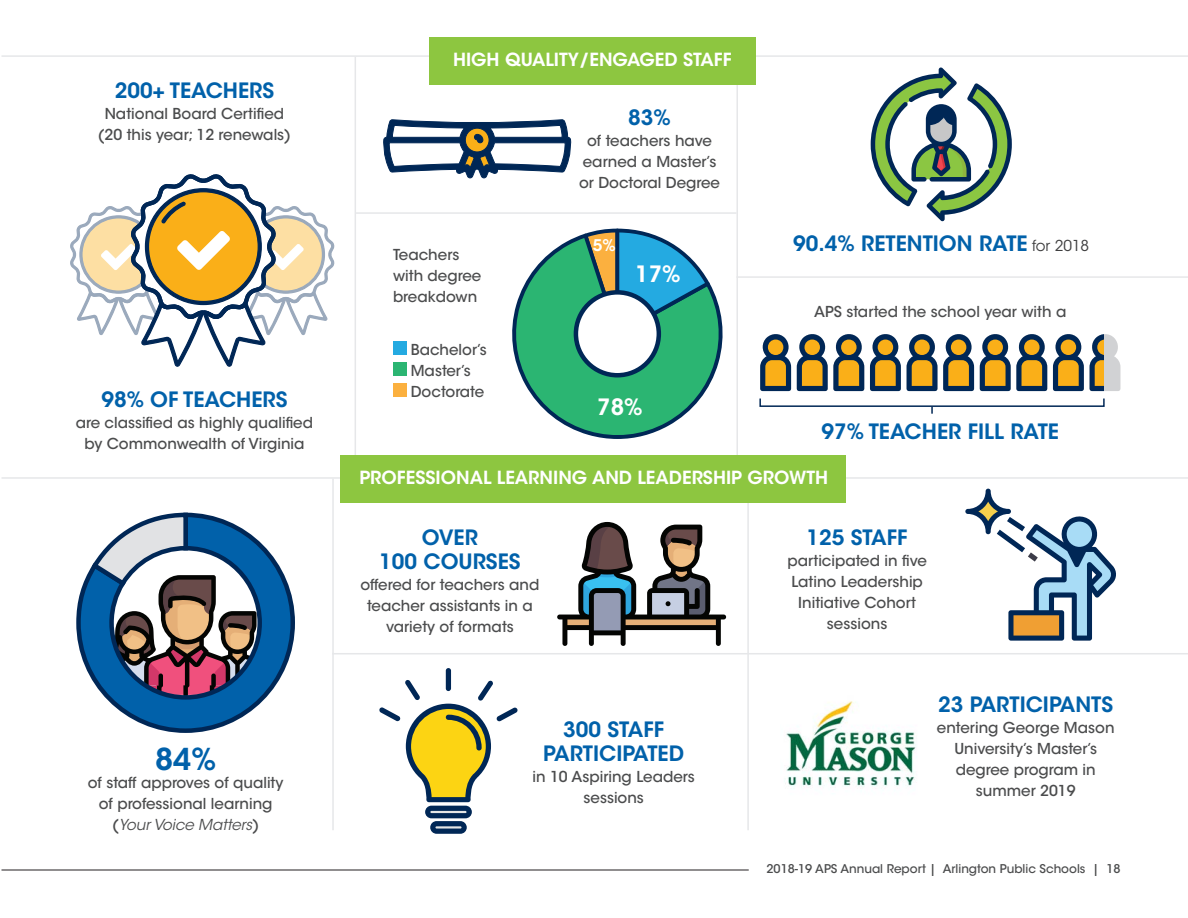
<style>
.page{position:relative;width:1188px;height:918px;background:#fff}
.page>*{position:absolute;margin:0;border:0;box-sizing:border-box;transform-origin:0 0}
.Infographic_Stat{font:600 30px "ITC Avant Garde Std";color:#0161aa}
.Infographic_Stat_-_s{font:600 22.35px "ITC Avant Garde Std";color:#fff}
.Infographic_Stat_-_s-2{font:600 21px/24px "ITC Avant Garde Std";color:#0161aa;text-align:center}
.t1{font:600 18px "ITC Avant Garde Std";color:#fff}
.Infographic_Stat_-_s-3{font:600 15.9px "ITC Avant Garde Std";color:#fff}
.Infographic{font:500 15px/21px "ITC Avant Garde Std";color:#4b4c4d;text-align:center}
.t2{font:500 12px "ITC Avant Garde Std";color:#4b4c4d}
.s1{font-weight:400;font-size:15px;color:#3e3e3f}
.s2{font-weight:400;font-style:italic}
</style>
<div class="page">
<hr style="left:736px;top:57px;width:2px;height:414px;background:#e6e7e9">
<hr style="left:2px;top:55px;width:1186px;height:2px;background:#e6e7e9">
<hr style="left:356px;top:212px;width:380px;height:2px;background:#e6e7e9">
<hr style="left:736px;top:276px;width:452px;height:2px;background:#e6e7e9">
<hr style="left:2px;top:477px;width:1186px;height:2px;background:#e6e7e9">
<hr style="left:355px;top:57px;width:1px;height:403px;background:#e6e7e9">
<hr style="left:332px;top:479px;width:2px;height:351px;background:#e6e7e9">
<hr style="left:747px;top:479px;width:2px;height:351px;background:#e6e7e9">
<hr style="left:332px;top:653px;width:856px;height:1px;background:#e6e7e9">
<div style="left:429px;top:37px;width:327px;height:48px;background:#8dc640"></div>
<div style="left:340px;top:455px;width:505px;height:47px;background:#8dc640"></div>
<svg style="left:76px;top:546px;width:219px;height:187px"></svg>
<svg style="left:89px;top:512px;width:175px;height:185px"></svg>
<svg style="left:871px;top:67px;width:141px;height:154px"></svg>
<div style="left:393px;top:341px;width:13px;height:14px;background:#24aae1"></div>
<div style="left:393px;top:362px;width:13px;height:14px;background:#2bb572"></div>
<div style="left:393px;top:383px;width:13px;height:14px;background:#fbb03f"></div>
<svg style="left:383px;top:119px;width:189px;height:60px"></svg>
<img style="left:784px;top:701px;width:132px;height:86px">
<svg style="left:557px;top:522px;width:169px;height:124px"></svg>
<svg style="left:512px;top:234px;width:211px;height:205px;fill:#2bb572"></svg>
<svg style="left:583px;top:229px;width:127px;height:107px;background:#54a7a8"></svg>
<div style="left:576px;top:292px;width:83px;height:83px;background:#fff;border-radius:50%"></div>
<div style="left:574px;top:290px;width:87px;height:88px;border:4px solid #002756;border-radius:50%"></div>
<svg style="left:70px;top:174px;width:265px;height:193px"></svg>
<svg style="left:760px;top:334px;width:31px;height:57px;background:#877c55"></svg>
<svg style="left:797px;top:334px;width:67px;height:57px"></svg>
<svg style="left:870px;top:334px;width:31px;height:57px;background:#877b55"></svg>
<svg style="left:907px;top:334px;width:30px;height:57px;background:#867a52"></svg>
<svg style="left:943px;top:334px;width:31px;height:57px;background:#877b55"></svg>
<svg style="left:980px;top:334px;width:67px;height:57px"></svg>
<svg style="left:1053px;top:334px;width:31px;height:57px;background:#877b55"></svg>
<svg style="left:1090px;top:334px;width:30px;height:57px;background:#afab9b"></svg>
<div style="left:759px;top:398px;width:346px;height:9px;border:2px solid #002756"></div>
<svg style="left:931px;top:407px;width:2px;height:7px"></svg>
<div style="left:446px;top:668px;width:5px;height:23px;background:#002756;border-radius:3px"></div>
<svg style="left:379px;top:680px;width:139px;height:154px"></svg>
<svg style="left:965px;top:489px;width:151px;height:152px"></svg>
<hr style="left:2px;top:870px;width:747px;height:1px;background:#231f20">
<h2 class="t1" style="left:453px;top:48px;width:280px">HIGH QUALITY/ENGAGED STAFF</h2>
<p class="Infographic_Stat_-_s-2" style="left:115px;top:79px;width:161px">200+ TEACHERS</p>
<p class="Infographic" style="left:98px;top:103px;width:195px">National Board Certified (20 this year; 12 renewals)</p>
<p class="Infographic_Stat_-_s-2" style="left:628px;top:105px;width:44px">83%</p>
<p class="Infographic" style="left:579px;top:130px;width:143px">of teachers have earned a Master’s or Doctoral Degree</p>
<p class="Infographic_Stat_-_s-2" style="left:101px;top:387px;width:188px">98% OF TEACHERS</p>
<p class="Infographic" style="left:76px;top:412px;width:239px">are classified as highly qualified by Commonwealth of Virginia</p>
<p class="Infographic" style="left:393px;top:244px;width:90px;text-align:left">Teachers with degree breakdown</p>
<p class="Infographic" style="left:411px;top:339px;width:78px">Bachelor’s</p>
<p class="Infographic" style="left:411px;top:360px;width:61px">Master’s</p>
<p class="Infographic" style="left:411px;top:381px;width:75px">Doctorate</p>
<p class="Infographic_Stat_-_s-3" style="left:593px;top:235px;width:24px">5%</p>
<p class="Infographic_Stat_-_s" style="left:635px;top:259px;width:47px">17%</p>
<p class="Infographic_Stat_-_s" style="left:597px;top:393px;width:47px">78%</p>
<p class="Infographic_Stat_-_s-2" style="left:793px;top:232px;width:298px">90.4% RETENTION RATE <span class="s1">for 2018</span></p>
<p class="Infographic" style="left:814px;top:301px;width:254px">APS started the school year with a</p>
<p class="Infographic_Stat_-_s-2" style="left:822px;top:419px;width:239px">97% TEACHER FILL RATE</p>
<h2 class="t1" style="left:359px;top:466px;width:470px">PROFESSIONAL LEARNING AND LEADERSHIP GROWTH</h2>
<p class="Infographic_Stat" style="left:155px;top:740px;width:62px">84%</p>
<p class="Infographic" style="left:88px;top:772px;width:197px">of staff approves of quality of professional learning (<span class="s2">Your Voice Matters</span>)</p>
<p class="Infographic_Stat_-_s-2" style="left:379px;top:525px;width:143px">OVER<br>100 COURSES</p>
<p class="Infographic" style="left:360px;top:574px;width:181px">offered for teachers and teacher assistants in a variety of formats</p>
<p class="Infographic_Stat_-_s-2" style="left:543px;top:717px;width:142px">300 STAFF<br>PARTICIPATED</p>
<p class="Infographic" style="left:533px;top:766px;width:164px">in 10 Aspiring Leaders sessions</p>
<p class="Infographic_Stat_-_s-2" style="left:807px;top:526px;width:103px">125 STAFF</p>
<p class="Infographic" style="left:787px;top:551px;width:141px">participated in five<br>Latino Leadership<br>Initiative Cohort sessions</p>
<p class="Infographic_Stat_-_s-2" style="left:938px;top:692px;width:176px">23 PARTICIPANTS</p>
<p class="Infographic" style="left:937px;top:717px;width:179px">entering George Mason<br>University’s Master’s degree program in summer 2019</p>
<p class="t2" style="left:767px;top:861px;width:355px">2018-19 APS Annual Report | Arlington Public Schools | 18</p>
</div>
